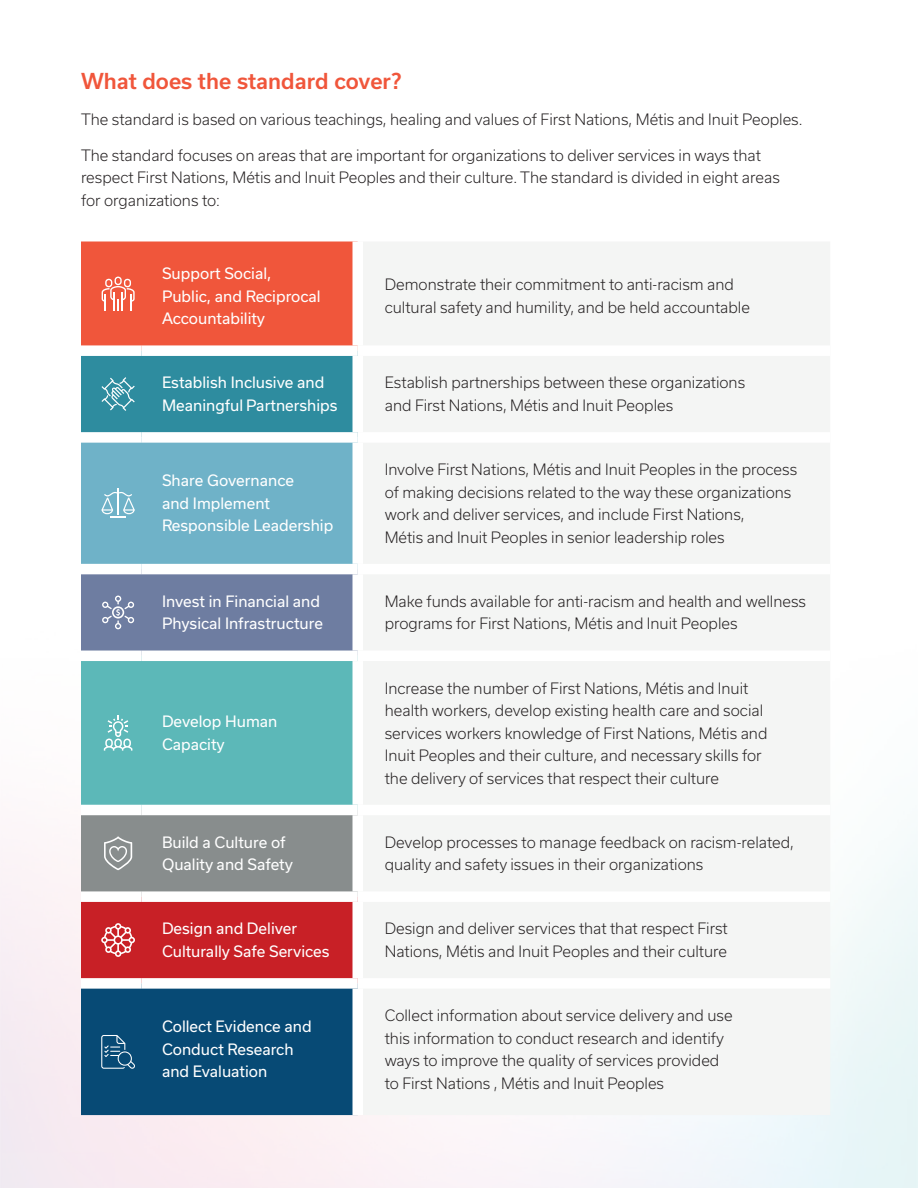
<style>
.page{position:relative;width:918px;height:1188px;background:#fff}
.page>*{position:absolute;margin:0;border:0;box-sizing:border-box;transform-origin:0 0}
.t1{font:500 21px "Usual";color:#f0563b}
.t2{font:300 15px/22.5px "Usual";color:#231f20}
.t3{font:15px/22.5px "Usual";color:#fff}
</style>
<div class="page">
<div style="left:363px;top:242px;width:467px;height:873px;background:#f4f5f4"></div>
<div style="left:358px;top:345px;width:472px;height:11px;background:#fff"></div>
<div style="left:358px;top:432px;width:472px;height:11px;background:#fff"></div>
<div style="left:358px;top:564px;width:472px;height:10px;background:#fff"></div>
<div style="left:358px;top:651px;width:472px;height:10px;background:#fff"></div>
<div style="left:358px;top:805px;width:472px;height:10px;background:#fff"></div>
<div style="left:358px;top:891px;width:472px;height:11px;background:#fff"></div>
<div style="left:358px;top:978px;width:472px;height:11px;background:#fff"></div>
<svg style="left:81px;top:242px;width:277px;height:873px;background:#808b96"></svg>
<h1 class="t1" style="left:81px;top:69px;width:322px">What does the standard cover?</h1>
<p class="t2" style="left:81px;top:108px;width:723px">The standard is based on various teachings, healing and values of First Nations, Métis and Inuit Peoples.</p>
<p class="t2" style="left:81px;top:144px;width:700px">The standard focuses on areas that are important for organizations to deliver services in ways that respect First Nations, Métis and Inuit Peoples and their culture. The standard is divided in eight areas for organizations to:</p>
<p class="t3" style="left:162px;top:262px;width:160px">Support Social,<br>Public, and Reciprocal<br>Accountability</p>
<p class="t2" style="left:385px;top:274px;width:367px">Demonstrate their commitment to anti-racism and cultural safety and humility, and be held accountable</p>
<p class="t3" style="left:162px;top:372px;width:177px">Establish Inclusive and<br>Meaningful Partnerships</p>
<p class="t2" style="left:385px;top:372px;width:362px">Establish partnerships between these organizations and First Nations, Métis and Inuit Peoples</p>
<p class="t3" style="left:162px;top:469px;width:173px">Share Governance<br>and Implement<br>Responsible Leadership</p>
<p class="t2" style="left:385px;top:458px;width:414px">Involve First Nations, Métis and Inuit Peoples in the process of making decisions related to the way these organizations work and deliver services, and include First Nations,<br>Métis and Inuit Peoples in senior leadership roles</p>
<p class="t3" style="left:162px;top:590px;width:162px">Invest in Financial and<br>Physical Infrastructure</p>
<p class="t2" style="left:385px;top:590px;width:423px">Make funds available for anti-racism and health and wellness programs for First Nations, Métis and Inuit Peoples</p>
<p class="t3" style="left:162px;top:710px;width:117px">Develop Human<br>Capacity</p>
<p class="t2" style="left:385px;top:677px;width:384px">Increase the number of First Nations, Métis and Inuit health workers, develop existing health care and social services workers knowledge of First Nations, Métis and Inuit Peoples and their culture, and necessary skills for the delivery of services that respect their culture</p>
<p class="t3" style="left:162px;top:831px;width:133px">Build a Culture of<br>Quality and Safety</p>
<p class="t2" style="left:385px;top:831px;width:411px">Develop processes to manage feedback on racism‑related, quality and safety issues in their organizations</p>
<p class="t3" style="left:162px;top:918px;width:169px">Design and Deliver<br>Culturally Safe Services</p>
<p class="t2" style="left:385px;top:918px;width:345px">Design and deliver services that that respect First<br>Nations, Métis and Inuit Peoples and their culture</p>
<p class="t3" style="left:162px;top:1015px;width:151px">Collect Evidence and<br>Conduct Research and Evaluation</p>
<p class="t2" style="left:385px;top:1004px;width:349px">Collect information about service delivery and use this information to conduct research and identify ways to improve the quality of services provided to First Nations , Métis and Inuit Peoples</p>
</div>
